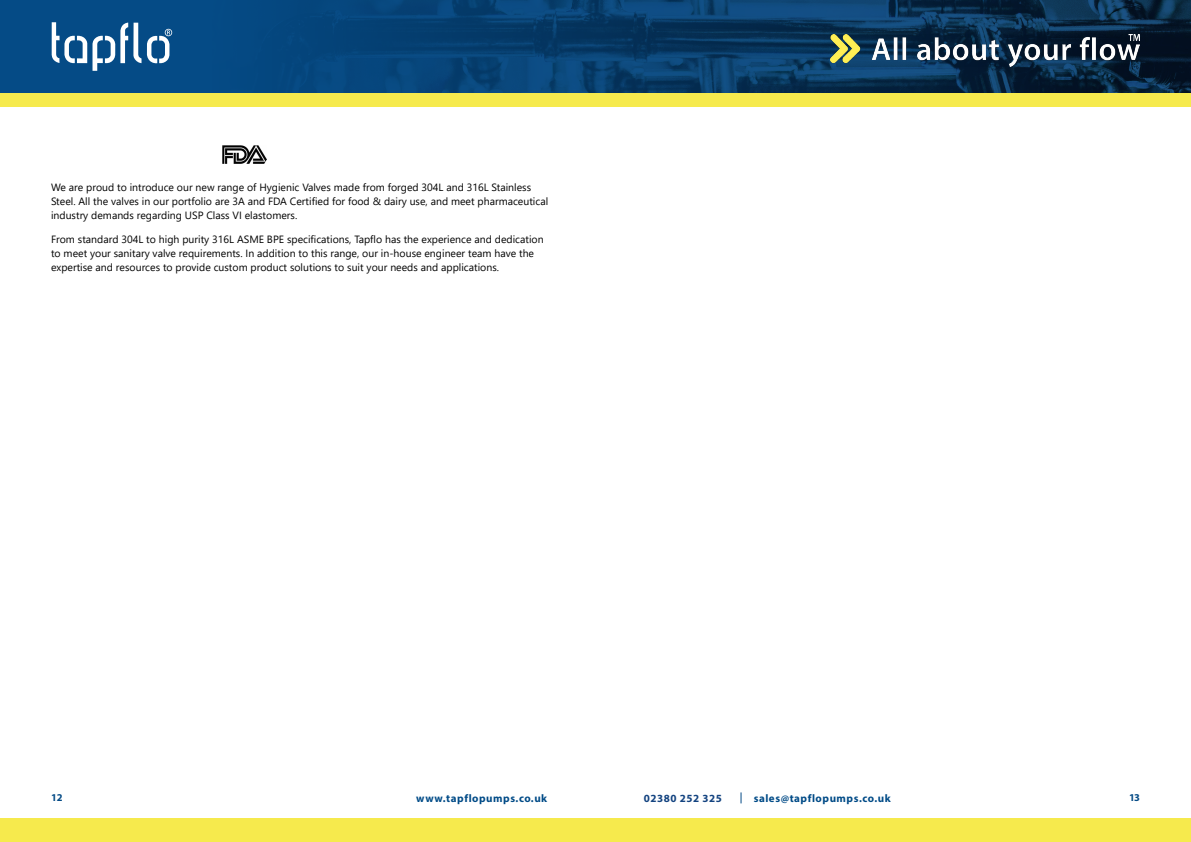
<style>
.page{position:relative;width:1191px;height:842px;background:#fff}
.page>*{position:absolute;margin:0;border:0;box-sizing:border-box;transform-origin:0 0}
.t1{font:700 11px "Myriad Pro";letter-spacing:.05em;color:#004b87}
.t2{font:700 11px "Myriad Pro";letter-spacing:.05em;color:#134380}
.t3{font:10.5px/14px "Segoe UI";color:#000}
.t4{font:700 10.5px "Myriad Pro";color:#054b86}
</style>
<div class="page">
<svg style="left:1144px;top:0;width:47px;height:93px;background:#071c31"></svg>
<svg style="left:0;top:0;width:1144px;height:93px;background:#083f6e"></svg>
<div style="left:0;top:93px;width:1191px;height:14px;background:#f6ea4d"></div>
<div style="left:0;top:818px;width:1191px;height:24px;background:#f6ea4d"></div>
<img style="left:830px;top:34px;width:310px;height:33px">
<svg style="left:51px;top:22px;width:121px;height:49px"></svg>
<img style="left:223px;top:145px;width:43px;height:18px">
<p class="t3" style="left:51px;top:179px;width:498px">We are proud to introduce our new range of Hygienic Valves made from forged 304L and 316L Stainless<br>Steel. All the valves in our portfolio are 3A and FDA Certified for food &amp; dairy use, and meet pharmaceutical industry demands regarding USP Class VI elastomers.</p>
<p class="t3" style="left:51px;top:231px;width:494px">From standard 304L to high purity 316L ASME BPE specifications, Tapflo has the experience and dedication to meet your sanitary valve requirements. In addition to this range, our in-house engineer team have the expertise and resources to provide custom product solutions to suit your needs and applications.</p>
<p class="t4" style="left:51px;top:790px;width:13px">12</p>
<p class="t1" style="left:416px;top:791px;width:132px">www.tapflopumps.co.uk</p>
<p class="t2" style="left:643px;top:791px;width:80px">02380 252 325</p>
<p class="t1" style="left:753px;top:791px;width:138px">sales@tapflopumps.co.uk</p>
<p class="t4" style="left:1129px;top:790px;width:12px">13</p>
</div>
